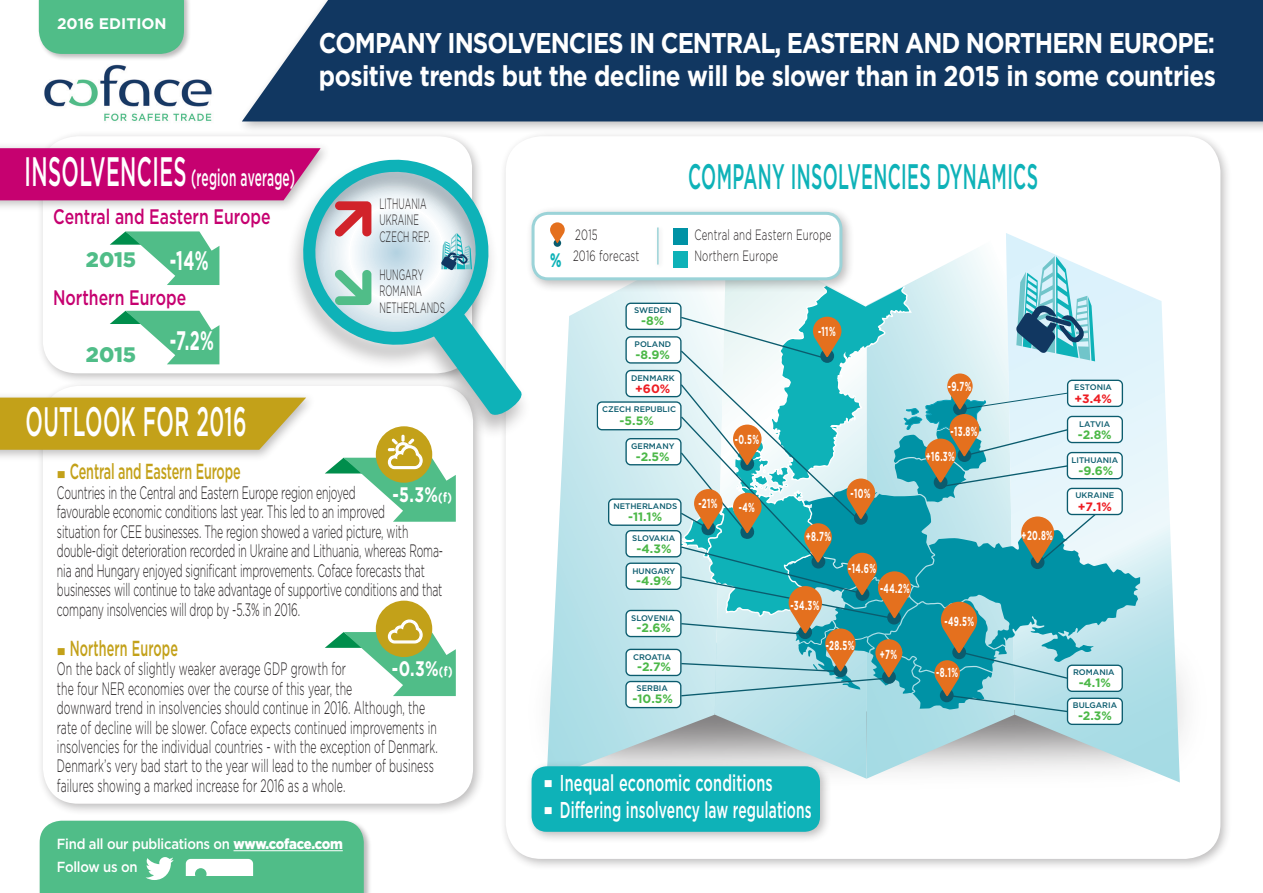
<style>
.page{position:relative;width:1263px;height:893px;background:#fff}
.page>*{position:absolute;margin:0;border:0;box-sizing:border-box;transform-origin:0 0}
.t1{font:500 41.1px "Gotham";letter-spacing:.02em;color:#fff;scale:.5 1}
.t2{font:500 35.4px "Gotham";letter-spacing:.02em;color:#0eb2b8;scale:.5 1}
.t3{font:700 28.5px/33px "Gotham";letter-spacing:-.035em;color:#fff;scale:.85 1}
.t4{font:700 26.85px "Gotham";color:#fff;scale:.6 1}
.t5{font:500 24px "Gotham";letter-spacing:.02em;color:#fff;scale:.5 1}
.t6{font:500 22.95px "Gotham";letter-spacing:.01em;color:#fff;scale:.6 1}
.t7{font:500 22.95px "Gotham";letter-spacing:.01em;color:#fff;scale:.63 1}
.t8{font:500 21.75px "Gotham";letter-spacing:-.01em;color:#c3a119;scale:.58 1}
.t9{font:500 21.75px "Gotham";letter-spacing:.01em;color:#c3a119;scale:.58 1}
.t10{font:500 21px "Gotham";color:#c60170;scale:.75 1}
.t11{font:700 21px "Gotham";color:#fff;scale:.75 1}
.t12{font:900 21px "Gotham";color:#50bd88}
.t13{font:300 18px/19.5px "Gotham";letter-spacing:-.01em;color:#231f20;scale:.58 1}
.t14{font:300 18px/19.5px "Gotham";letter-spacing:.01em;color:#231f20;scale:.58 1}
.t15{font:700 15.3px "Gotham";color:#fff}
.t16{font:300 15px/16.5px "Gotham";letter-spacing:.01em;color:#231f20;scale:.55 1}
.t17{font:300 14.85px/20.7px "Gotham";letter-spacing:.025em;color:#231f20;scale:.65 1}
.t18{font:500 14.55px/23px "Gotham";letter-spacing:-.02em;color:#fff;scale:.9 1}
.t19{font:700 13.05px "Gotham";letter-spacing:.05em;color:#fff;scale:.6 1}
.t20{font:700 12.15px "Gotham";color:#4cb848}
.t21{font:700 12.15px "Gotham";color:#ee1d23}
.t22{font:500 8.1px "Gotham";color:#0b5c6e}
.s1{font-size:41.1px}
.s2{font-weight:900;font-size:19.5px;color:#0eb2b8}
.s3{font-size:13.5px}
.s4{font-weight:900}
</style>
<div class="page">
<div style="left:237px;top:0;width:1026px;height:134px;background:#231f20;opacity:.3"></div>
<div style="left:242px;top:0;width:1021px;height:121px;background:#113761"></div>
<div style="left:37px;top:380px;width:448px;height:436px;background:#231f20;opacity:.3"></div>
<div style="left:43px;top:386px;width:430px;height:418px;background:#fff;border-radius:35px"></div>
<img style="left:44px;top:64px;width:168px;height:57px">
<div style="left:37px;top:0;width:155px;height:62px;background:#231f20;opacity:.3"></div>
<div style="left:39px;top:0;width:145px;height:54px;background:#50bd88"></div>
<div style="left:500px;top:130px;width:733px;height:741px;background:#231f20;opacity:.3"></div>
<div style="left:506px;top:136px;width:714px;height:723px;background:#fff;border-radius:35px"></div>
<div style="left:37px;top:130px;width:447px;height:256px;background:#231f20;opacity:.3"></div>
<svg style="left:43px;top:136px;width:429px;height:237px"></svg>
<div style="left:38px;top:819px;width:333px;height:74px;background:#231f20;opacity:.3"></div>
<svg style="left:40px;top:821px;width:324px;height:72px;background:#5dc190"></svg>
<div style="left:0;top:142px;width:331px;height:70px;background:#f7f7f7"></div>
<div style="left:285px;top:158px;width:246px;height:283px;background:#231f20;opacity:.3"></div>
<svg style="left:298px;top:154px;width:228px;height:263px"></svg>
<div style="left:0;top:392px;width:317px;height:70px;background:#231f20;opacity:.3"></div>
<svg style="left:0;top:398px;width:306px;height:52px;background:#c6a629"></svg>
<svg style="left:547px;top:310px;width:168px;height:450px"></svg>
<svg style="left:866px;top:248px;width:140px;height:531px"></svg>
<svg style="left:715px;top:715px;width:151px;height:64px;background:#b5d3d8"></svg>
<svg style="left:1006px;top:233px;width:174px;height:549px"></svg>
<div style="left:1067px;top:698px;width:55px;height:26px;background:#fff;border-radius:5px"></div>
<div style="left:1067px;top:698px;width:56px;height:27px;border:1px solid #0b5c6e;border-radius:5px"></div>
<svg style="left:581px;top:251px;width:573px;height:464px"></svg>
<div style="left:526px;top:206px;width:328px;height:86px;background:#231f20;opacity:.3"></div>
<div style="left:533px;top:213px;width:308px;height:66px;background:#fff;border-radius:15px"></div>
<div style="left:531px;top:212px;width:311px;height:68px;border:3px solid #9bd3d8;border-radius:15px"></div>
<div style="left:554px;top:239px;width:7px;height:8px;background:#0b5c6e;border-radius:50%"></div>
<svg style="left:550px;top:222px;width:15px;height:21px"></svg>
<svg style="left:0;top:148px;width:486px;height:216px"></svg>
<div style="left:526px;top:760px;width:306px;height:84px;background:#231f20;opacity:.3"></div>
<div style="left:531px;top:766px;width:289px;height:66px;background:#0eb2b8;border-radius:15px"></div>
<div style="left:376px;top:601px;width:56px;height:56px;background:#c3a119;border-radius:50%"></div>
<svg style="left:325px;top:619px;width:131px;height:77px"></svg>
<div style="left:376px;top:426px;width:56px;height:57px;background:#c3a119;border-radius:50%"></div>
<svg style="left:325px;top:435px;width:131px;height:87px"></svg>
<div style="left:654px;top:225px;width:11px;height:45px;background:#fbfbfb"></div>
<hr style="left:657px;top:227px;width:2px;height:38px;background:#9bd3d8">
<div style="left:673px;top:228px;width:15px;height:17px;background:#0092a5"></div>
<div style="left:673px;top:252px;width:15px;height:16px;background:#0eb2b8"></div>
<p class="t15" style="left:57px;top:14px;width:111px">2016 EDITION</p>
<h3 class="t3" style="left:319px;top:26px;width:1057px">COMPANY INSOLVENCIES IN CENTRAL, EASTERN AND NORTHERN EUROPE: positive trends but the decline will be slower than in 2015 in some countries</h3>
<h3 class="t5" style="left:24px;top:162px;width:543px"><span class="s1">INSOLVENCIES</span> (region average)</h3>
<p class="t10" style="left:53px;top:203px;width:291px">Central and Eastern Europe</p>
<p class="t12" style="left:86px;top:247px;width:52px">2015</p>
<h3 class="t4" style="left:170px;top:243px;width:66px">-14%</h3>
<p class="t10" style="left:53px;top:284px;width:179px">Northern Europe</p>
<p class="t12" style="left:86px;top:342px;width:52px">2015</p>
<h3 class="t4" style="left:170px;top:323px;width:75px">-7.2%</h3>
<p class="t16" style="left:379px;top:195px;width:94px">LITHUANIA<br>UKRAINE<br>CZECH REP.</p>
<p class="t16" style="left:379px;top:266px;width:121px">HUNGARY<br>ROMANIA<br>NETHERLANDS</p>
<h2 class="t2" style="left:688px;top:153px;width:701px">COMPANY INSOLVENCIES DYNAMICS</h2>
<p class="t17" style="left:550px;top:224px;width:139px;text-indent:25px">2015<br><span class="s2">%</span> 2016 forecast</p>
<p class="t22" style="left:634px;top:305px;width:39px">SWEDEN</p>
<p class="t20" style="left:641px;top:313px;width:24px">-8%</p>
<p class="t22" style="left:635px;top:339px;width:38px">POLAND</p>
<p class="t20" style="left:635px;top:346px;width:36px">-8.9%</p>
<p class="t22" style="left:631px;top:372px;width:45px">DENMARK</p>
<p class="t21" style="left:635px;top:380px;width:37px">+60%</p>
<p class="t17" style="left:694px;top:224px;width:213px">Central and Eastern Europe<br>Northern Europe</p>
<p class="t19" style="left:818px;top:323px;width:31px">-11%</p>
<p class="t19" style="left:948px;top:377px;width:41px">-9.7%</p>
<p class="t22" style="left:1074px;top:382px;width:39px">ESTONIA</p>
<p class="t21" style="left:1074px;top:391px;width:39px">+3.4%</p>
<h1 class="t1" style="left:25px;top:394px;width:444px">OUTLOOK FOR 2016</h1>
<p class="t8" style="left:57px;top:457px;width:318px">■ Central and Eastern Europe</p>
<p class="t13" style="left:57px;top:482px;width:667px">Countries in the Central and Eastern Europe region enjoyed<br>favourable economic conditions last year. This led to an improved<br>situation for CEE businesses. The region showed a varied picture, with double-digit deterioration recorded in Ukraine and Lithuania, whereas Roma&shy;nia and Hungary enjoyed significant improvements. Coface forecasts that businesses will continue to take advantage of supportive conditions and that company insolvencies will drop by -5.3% in 2016.</p>
<p class="t9" style="left:57px;top:634px;width:210px">■ Northern Europe</p>
<p class="t14" style="left:57px;top:658px;width:658px">On the back of slightly weaker average GDP growth for<br>the four NER economies over the course of this year, the<br>downward trend in insolvencies should continue in 2016. Although, the rate of decline will be slower. Coface expects continued improvements in insolvencies for the individual countries - with the exception of Denmark.<br>Denmark’s very bad start to the year will lead to the number of business failures showing a marked increase for 2016 as a whole.</p>
<p class="t11" style="left:392px;top:480px;width:81px">-5.3%<span class="s3">(f)</span></p>
<p class="t11" style="left:392px;top:655px;width:82px">-0.3%<span class="s3">(f)</span></p>
<p class="t22" style="left:602px;top:404px;width:76px">CZECH REPUBLIC</p>
<p class="t20" style="left:619px;top:413px;width:36px">-5.5%</p>
<p class="t22" style="left:631px;top:440px;width:45px">GERMANY</p>
<p class="t20" style="left:636px;top:448px;width:35px">-2.5%</p>
<p class="t22" style="left:613px;top:501px;width:65px">NETHERLANDS</p>
<p class="t19" style="left:698px;top:495px;width:34px">-21%</p>
<p class="t20" style="left:628px;top:509px;width:36px">-11.1%</p>
<p class="t22" style="left:632px;top:532px;width:44px">SLOVAKIA</p>
<p class="t20" style="left:636px;top:572px;width:37px">-4.9%</p>
<p class="t20" style="left:637px;top:540px;width:36px">-4.3%</p>
<p class="t22" style="left:632px;top:565px;width:44px">HUNGARY</p>
<p class="t22" style="left:631px;top:612px;width:45px">SLOVENIA</p>
<p class="t20" style="left:636px;top:620px;width:36px">-2.6%</p>
<p class="t22" style="left:633px;top:651px;width:40px">CROATIA</p>
<p class="t20" style="left:633px;top:691px;width:42px">-10.5%</p>
<p class="t20" style="left:637px;top:658px;width:35px">-2.7%</p>
<p class="t22" style="left:636px;top:683px;width:33px">SERBIA</p>
<p class="t19" style="left:735px;top:431px;width:42px">-0.5%</p>
<p class="t19" style="left:739px;top:499px;width:28px">-4%</p>
<p class="t19" style="left:806px;top:528px;width:44px">+8.7%</p>
<p class="t19" style="left:790px;top:597px;width:50px">-34.3%</p>
<p class="t19" style="left:850px;top:485px;width:35px">-10%</p>
<p class="t19" style="left:848px;top:560px;width:48px">-14.6%</p>
<p class="t19" style="left:880px;top:579px;width:51px">-44.2%</p>
<p class="t19" style="left:826px;top:637px;width:50px">-28.5%</p>
<p class="t19" style="left:880px;top:645px;width:30px">+7%</p>
<p class="t19" style="left:950px;top:422px;width:47px">-13.8%</p>
<p class="t19" style="left:926px;top:447px;width:50px">+16.3%</p>
<p class="t19" style="left:944px;top:612px;width:51px">-49.5%</p>
<p class="t19" style="left:936px;top:664px;width:38px">-8.1%</p>
<p class="t7" style="left:544px;top:768px;width:365px">■ Inequal economic conditions</p>
<p class="t6" style="left:544px;top:795px;width:448px">■ Differing insolvency law regulations</p>
<p class="t19" style="left:1022px;top:527px;width:54px">+20.8%</p>
<p class="t22" style="left:1079px;top:419px;width:33px">LATVIA</p>
<p class="t20" style="left:1078px;top:427px;width:35px">-2.8%</p>
<p class="t22" style="left:1071px;top:455px;width:48px">LITHUANIA</p>
<p class="t20" style="left:1078px;top:462px;width:37px">-9.6%</p>
<p class="t22" style="left:1075px;top:490px;width:40px">UKRAINE</p>
<p class="t21" style="left:1078px;top:498px;width:36px">+7.1%</p>
<p class="t22" style="left:1073px;top:667px;width:43px">ROMANIA</p>
<p class="t22" style="left:1073px;top:700px;width:46px">BULGARIA</p>
<p class="t20" style="left:1078px;top:708px;width:35px">-2.3%</p>
<p class="t20" style="left:1079px;top:675px;width:34px">-4.1%</p>
<p class="t18" style="left:57px;top:832px;width:319px">Find all our publications on <span class="s4">www.coface.com<br></span>Follow us on</p>
</div>
